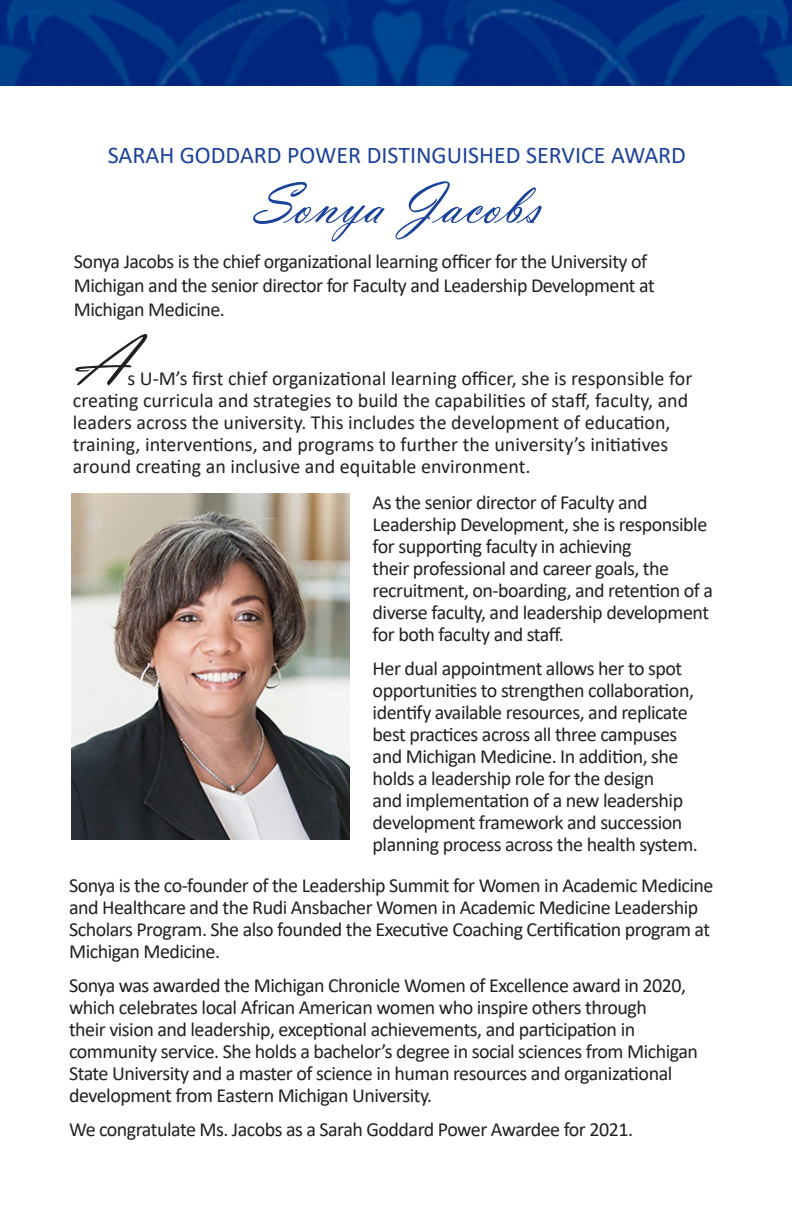
<style>
.page{position:relative;width:792px;height:1224px;background:#fff}
.page>*{position:absolute;margin:0;border:0;box-sizing:border-box;transform-origin:0 0}
.t1{font:72px "Vladimir Script";color:#231f20}
.t2{font:60px "Vladimir Script";color:#1b4299}
.t3{font:24px "Calibri";color:#1b4299}
.t4{font:20px/22px "Calibri";letter-spacing:-.025em;color:#231f20}
.t5{font:20px/22px "Calibri";color:#231f20}
</style>
<div class="page">
<img style="left:0;top:0;width:792px;height:85px">
<img style="left:71px;top:494px;width:278px;height:346px">
<p class="t3" style="left:108px;top:138px;width:580px">SARAH GODDARD POWER DISTINGUISHED SERVICE AWARD</p>
<p class="t2" style="left:253px;top:169px;width:289px">Sonya Jacobs</p>
<p class="t4" style="left:74px;top:249px;width:582px;line-height:24px">Sonya Jacobs is the chief organizational learning officer for the University of<br>Michigan and the senior director for Faculty and Leadership Development at<br>Michigan Medicine.</p>
<p class="t1" style="left:73px;top:321px;width:56px">A</p>
<p class="t5" style="left:73px;top:367px;width:621px;text-indent:55px">s U-M’s first chief organizational learning officer, she is responsible for creating curricula and strategies to build the capabilities of staff, faculty, and leaders across the university. This includes the development of education, training, interventions, and programs to further the university’s initiatives around creating an inclusive and equitable environment.</p>
<p class="t4" style="left:373px;top:490px;width:342px">As the senior director of Faculty and Leadership Development, she is responsible for supporting faculty in achieving<br>their professional and career goals, the recruitment, on-boarding, and retention of a diverse faculty, and leadership development for both faculty and staff.</p>
<p class="t4" style="left:373px;top:656px;width:327px">Her dual appointment allows her to spot opportunities to strengthen collaboration, identify available resources, and replicate best practices across all three campuses and Michigan Medicine. In addition, she holds a leadership role for the design<br>and implementation of a new leadership development framework and succession planning process across the health system.</p>
<p class="t4" style="left:69px;top:874px;width:646px">Sonya is the co-founder of the Leadership Summit for Women in Academic Medicine and Healthcare and the Rudi Ansbacher Women in Academic Medicine Leadership Scholars Program. She also founded the Executive Coaching Certification program at Michigan Medicine.</p>
<p class="t4" style="left:69px;top:974px;width:630px">Sonya was awarded the Michigan Chronicle Women of Excellence award in 2020, which celebrates local African American women who inspire others through<br>their vision and leadership, exceptional achievements, and participation in community service. She holds a bachelor’s degree in social sciences from Michigan State University and a master of science in human resources and organizational development from Eastern Michigan University.</p>
<p class="t4" style="left:69px;top:1118px;width:565px">We congratulate Ms. Jacobs as a Sarah Goddard Power Awardee for 2021.</p>
</div>
